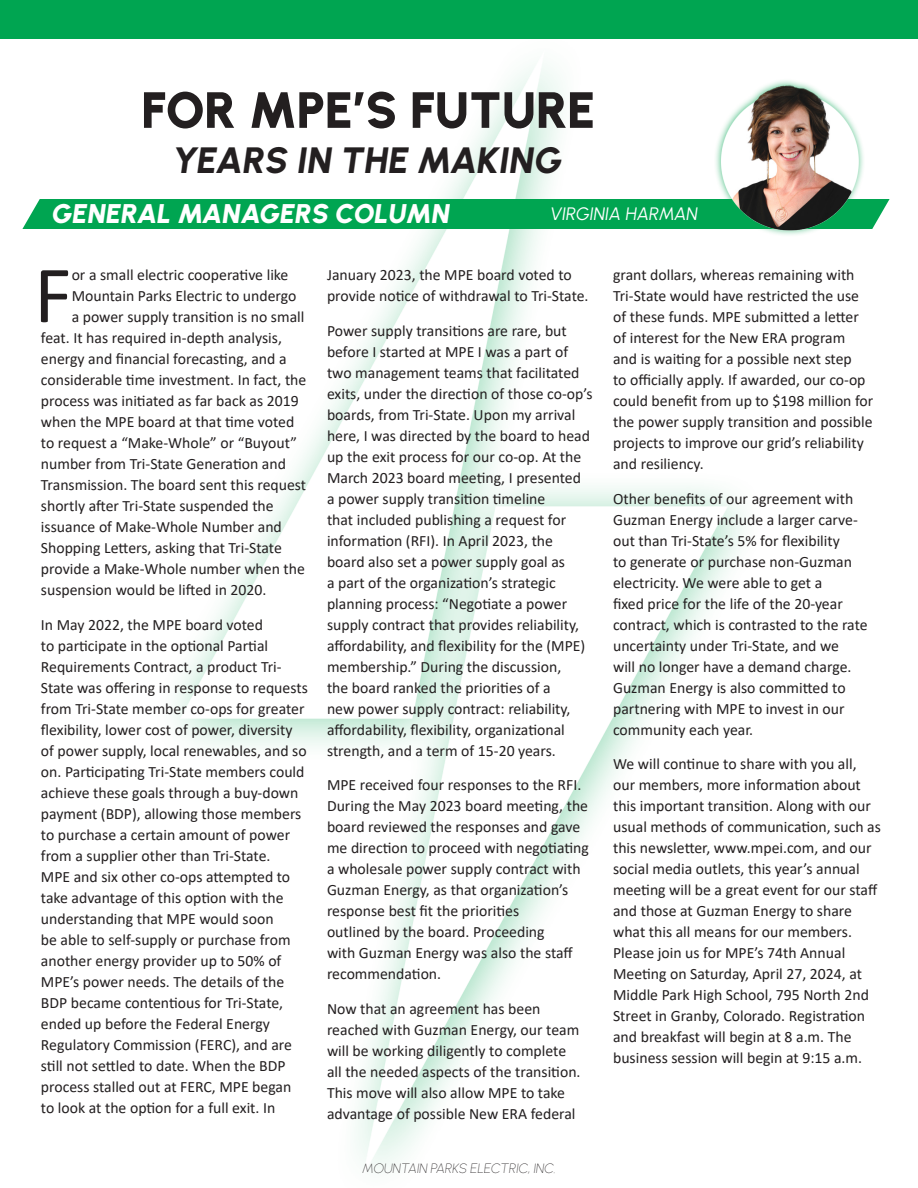
<style>
.page{position:relative;width:918px;height:1188px;background:#fff}
.page>*{position:absolute;margin:0;border:0;box-sizing:border-box;transform-origin:0 0}
.t1{font:81.9px "Calibri";color:#231f20}
.t2{font:900 50.85px "Urbanist";letter-spacing:-.015em;color:#231f20}
.t3{font:italic 800 36.6px "Urbanist";letter-spacing:-.005em;color:#231f20}
.t4{font:italic 900 27px "Urbanist";letter-spacing:-.015em;color:#fff}
.t5{font:italic 18px "Urbanist";color:#fff}
.t6{font:15.75px/21px "Calibri";color:#231f20}
.t7{font:italic 100 13.5px "Urbanist";color:#231f20}
</style>
<div class="page">
<img style="left:180px;top:66px;width:547px;height:1102px">
<div style="left:0;top:0;width:918px;height:39px;background:#00a551"></div>
<div style="left:13px;top:199px;width:880px;height:29px;background:#00a551"></div>
<svg style="left:13px;top:199px;width:30px;height:30px"></svg>
<svg style="left:881px;top:199px;width:12px;height:29px"></svg>
<img style="left:709px;top:69px;width:172px;height:170px">
<p class="t2" style="left:141px;top:77px;width:456px">FOR MPE’S FUTURE</p>
<p class="t3" style="left:173px;top:136px;width:391px">YEARS IN THE MAKING</p>
<p class="t5" style="left:551px;top:202px;width:149px">VIRGINIA HARMAN</p>
<p class="t4" style="left:52px;top:195px;width:400px">GENERAL MANAGERS COLUMN</p>
<p class="t1" style="left:34px;top:238px;width:39px">F</p>
<p class="t6" style="left:72px;top:264px;width:218px">or a small electric cooperative like</p>
<p class="t6" style="left:72px;top:285px;width:226px">Mountain Parks Electric to undergo</p>
<p class="t6" style="left:72px;top:306px;width:234px">a power supply transition is no small</p>
<p class="t6" style="left:41px;top:327px;width:243px">feat. It has required in-depth analysis,</p>
<p class="t6" style="left:41px;top:348px;width:247px">energy and financial forecasting, and a</p>
<p class="t6" style="left:41px;top:369px;width:267px">considerable time investment. In fact, the</p>
<p class="t6" style="left:41px;top:390px;width:259px">process was initiated as far back as 2019</p>
<p class="t6" style="left:41px;top:411px;width:255px">when the MPE board at that time voted</p>
<p class="t6" style="left:41px;top:432px;width:258px">to request a “Make-Whole” or “Buyout”</p>
<p class="t6" style="left:41px;top:453px;width:247px">number from Tri-State Generation and</p>
<p class="t6" style="left:41px;top:474px;width:267px">Transmission. The board sent this request</p>
<p class="t6" style="left:41px;top:495px;width:234px">shortly after Tri-State suspended the</p>
<p class="t6" style="left:41px;top:516px;width:242px">issuance of Make-Whole Number and</p>
<p class="t6" style="left:41px;top:537px;width:242px">Shopping Letters, asking that Tri-State</p>
<p class="t6" style="left:41px;top:558px;width:266px">provide a Make-Whole number when the</p>
<p class="t6" style="left:41px;top:579px;width:227px">suspension would be lifted in 2020.</p>
<p class="t6" style="left:41px;top:613px;width:268px">In May 2022, the MPE board voted<br>to participate in the optional Partial Requirements Contract, a product Tri-State was offering in response to requests from Tri-State member co-ops for greater flexibility, lower cost of power, diversity of power supply, local renewables, and so on. Participating Tri-State members could achieve these goals through a buy-down payment (BDP), allowing those members to purchase a certain amount of power from a supplier other than Tri-State.<br>MPE and six other co-ops attempted to take advantage of this option with the understanding that MPE would soon<br>be able to self-supply or purchase from another energy provider up to 50% of MPE’s power needs. The details of the BDP became contentious for Tri-State, ended up before the Federal Energy Regulatory Commission (FERC), and are still not settled to date. When the BDP process stalled out at FERC, MPE began to look at the option for a full exit. In</p>
<p class="t6" style="left:327px;top:264px;width:263px">January 2023, the MPE board voted to provide notice of withdrawal to Tri-State.</p>
<p class="t6" style="left:327px;top:319px;width:267px">Power supply transitions are rare, but before I started at MPE I was a part of two management teams that facilitated exits, under the direction of those co-op’s boards, from Tri-State. Upon my arrival here, I was directed by the board to head up the exit process for our co-op. At the March 2023 board meeting, I presented<br>a power supply transition timeline<br>that included publishing a request for information (RFI). In April 2023, the board also set a power supply goal as<br>a part of the organization’s strategic planning process: “Negotiate a power supply contract that provides reliability, affordability, and flexibility for the (MPE) membership.” During the discussion,<br>the board ranked the priorities of a<br>new power supply contract: reliability, affordability, flexibility, organizational strength, and a term of 15-20 years.</p>
<p class="t6" style="left:327px;top:774px;width:263px">MPE received four responses to the RFI.<br>During the May 2023 board meeting, the board reviewed the responses and gave me direction to proceed with negotiating a wholesale power supply contract with Guzman Energy, as that organization’s response best fit the priorities<br>outlined by the board. Proceeding<br>with Guzman Energy was also the staff recommendation.</p>
<p class="t6" style="left:327px;top:997px;width:255px">Now that an agreement has been reached with Guzman Energy, our team will be working diligently to complete all the needed aspects of the transition.<br>This move will also allow MPE to take advantage of possible New ERA federal</p>
<p class="t7" style="left:362px;top:1160px;width:195px">MOUNTAIN PARKS ELECTRIC, INC.</p>
<p class="t6" style="left:613px;top:264px;width:262px">grant dollars, whereas remaining with Tri-State would have restricted the use of these funds. MPE submitted a letter of interest for the New ERA program<br>and is waiting for a possible next step<br>to officially apply. If awarded, our co-op could benefit from up to $198 million for the power supply transition and possible projects to improve our grid’s reliability and resiliency.</p>
<p class="t6" style="left:613px;top:487px;width:256px">Other benefits of our agreement with Guzman Energy include a larger carve&shy;out than Tri-State’s 5% for flexibility<br>to generate or purchase non-Guzman electricity. We were able to get a<br>fixed price for the life of the 20-year contract, which is contrasted to the rate uncertainty under Tri-State, and we<br>will no longer have a demand charge.<br>Guzman Energy is also committed to partnering with MPE to invest in our community each year.</p>
<p class="t6" style="left:613px;top:753px;width:269px">We will continue to share with you all, our members, more information about this important transition. Along with our usual methods of communication, such as this newsletter, www.mpei.com, and our social media outlets, this year’s annual meeting will be a great event for our staff and those at Guzman Energy to share what this all means for our members.<br>Please join us for MPE’s 74th Annual Meeting on Saturday, April 27, 2024, at Middle Park High School, 795 North 2nd Street in Granby, Colorado. Registration and breakfast will begin at 8 a.m. The business session will begin at 9:15 a.m.</p>
</div>
